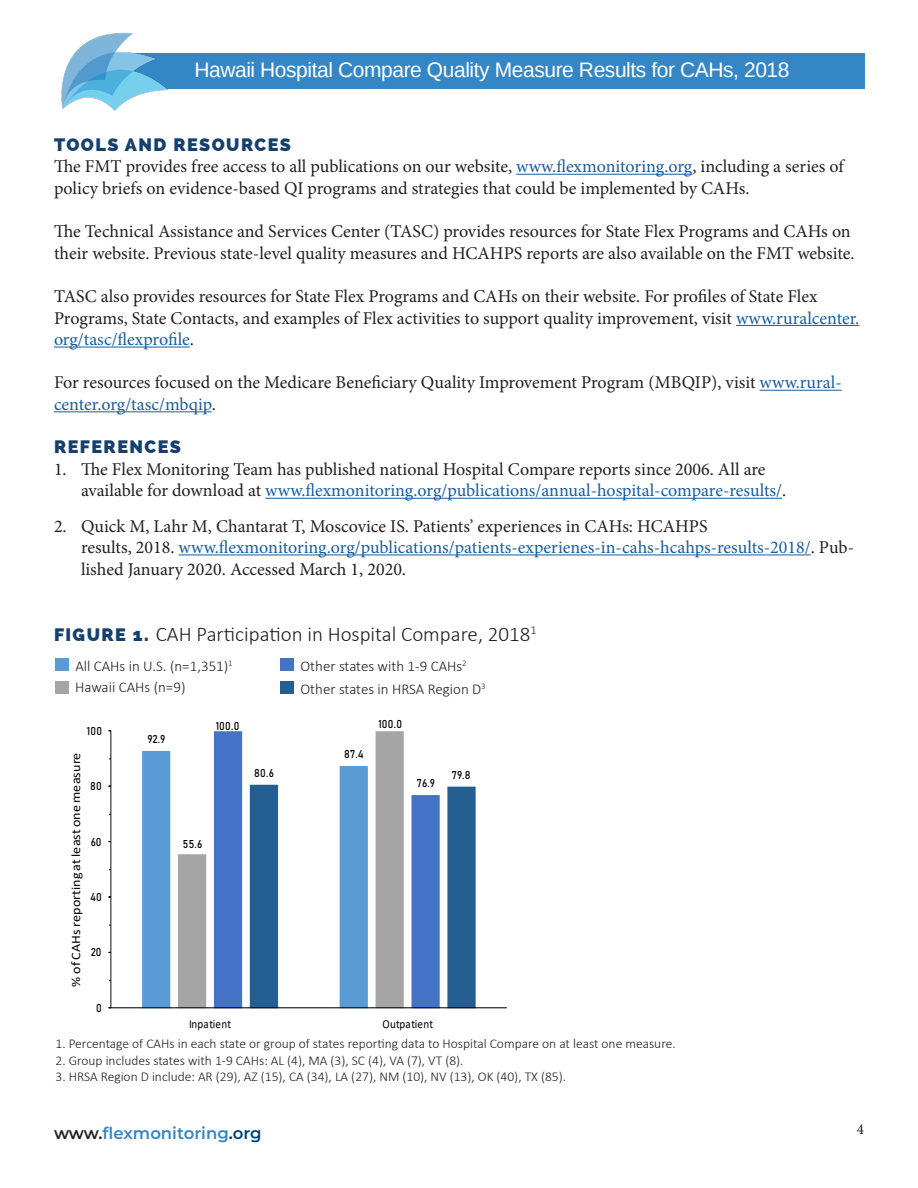
<style>
.page{position:relative;width:918px;height:1188px;background:#fff}
.page>*{position:absolute;margin:0;border:0;box-sizing:border-box;transform-origin:0 0}
.t1{font:21px "Arimo";letter-spacing:-.02em;color:#fff}
.t2{font:300 21px "Calibri";color:#231f20}
.FMT_body_text{font:18px/21.6px "Minion Pro";color:#231f20}
.FMT_body_text-2{font:800 18px "Raleway";letter-spacing:.08em;color:#15406d}
.t3{font:600 16.5px "Montserrat";color:#3486c5}
.t4{font:300 15px "Calibri";color:#231f20}
.t5{font:15px "Minion Pro";color:#231f20}
.Footnotes{font:300 13.5px "Calibri";color:#231f20}
.t6{font:12.9px "Calibri";letter-spacing:.005em;color:#000;scale:1.1 1}
.t7{font:12.15px "Calibri";letter-spacing:.015em;color:#000;scale:.91 1}
.t8{font:11.25px "Bahnschrift";letter-spacing:.005em;color:#000;scale:.91 1}
.s1{font-family:"Raleway";font-weight:800;color:#15406d}
.s2{color:#175d9e}
.s3{font-family:"Raleway";font-weight:800;font-size:18px;color:#15406d}
.s4{color:#231f20}
.s5{color:#004577}
</style>
<div class="page">
<div style="left:112px;top:53px;width:753px;height:36px;background:#3486c5"></div>
<img style="left:61px;top:32px;width:107px;height:78px">
<hr style="left:516px;top:174px;width:176px;height:1px;background:#175d9e">
<hr style="left:736px;top:325px;width:123px;height:1px;background:#175d9e">
<hr style="left:54px;top:347px;width:136px;height:1px;background:#175d9e">
<hr style="left:760px;top:390px;width:82px;height:1px;background:#175d9e">
<hr style="left:54px;top:411px;width:158px;height:1px;background:#175d9e">
<hr style="left:265px;top:498px;width:517px;height:1px;background:#175d9e">
<hr style="left:179px;top:554px;width:632px;height:1px;background:#175d9e">
<div style="left:55px;top:659px;width:14px;height:12px;background:#5b9bd5"></div>
<div style="left:281px;top:659px;width:13px;height:12px;background:#4472c4"></div>
<div style="left:55px;top:681px;width:14px;height:13px;background:#a5a5a5"></div>
<div style="left:281px;top:681px;width:13px;height:13px;background:#255e91"></div>
<div style="left:142px;top:751px;width:29px;height:256px;background:#5b9bd5"></div>
<svg style="left:178px;top:731px;width:36px;height:276px"></svg>
<svg style="left:214px;top:731px;width:190px;height:276px"></svg>
<svg style="left:250px;top:785px;width:226px;height:222px"></svg>
<hr style="left:110px;top:731px;width:1px;height:277px;background:#000">
<hr style="left:111px;top:1007px;width:396px;height:1px;background:#000">
<p class="t1" style="left:194px;top:56px;width:597px">Hawaii Hospital Compare Quality Measure Results for CAHs, 2018</p>
<p class="FMT_body_text" style="left:54px;top:134px;width:791px"><span class="s1">TOOLS AND RESOURCES<br></span>The FMT provides free access to all publications on our website, <span class="s2">www.flexmonitoring.org</span>, including a series of policy briefs on evidence-based QI programs and strategies that could be implemented by CAHs.</p>
<p class="FMT_body_text" style="left:54px;top:221px;width:802px">The Technical Assistance and Services Center (TASC) provides resources for State Flex Programs and CAHs on their website. Previous state-level quality measures and HCAHPS reports are also available on the FMT website.</p>
<p class="FMT_body_text" style="left:54px;top:286px;width:807px">TASC also provides resources for State Flex Programs and CAHs on their website. For profiles of State Flex<br>Programs, State Contacts, and examples of Flex activities to support quality improvement, visit <span class="s2">www.ruralcenter. org/tasc/flexprofile</span>.</p>
<p class="FMT_body_text" style="left:54px;top:372px;width:789px">For resources focused on the Medicare Beneficiary Quality Improvement Program (MBQIP), visit <span class="s2">www.rural&shy;center.org/tasc/mbqip</span>.</p>
<p class="FMT_body_text-2" style="left:54px;top:436px;width:129px">REFERENCES</p>
<p class="FMT_body_text" style="left:81px;top:458px;width:707px;text-indent:-27px">1. The Flex Monitoring Team has published national Hospital Compare reports since 2006. All are available for download at <span class="s2">www.flexmonitoring.org/publications/annual-hospital-compare-results/</span>.</p>
<p class="FMT_body_text" style="left:81px;top:515px;width:775px;text-indent:-27px">2. Quick M, Lahr M, Chantarat T, Moscovice IS. Patients’ experiences in CAHs: HCAHPS<br>results, 2018. <span class="s2">www.flexmonitoring.org/publications/patients-experienes-in-cahs-hcahps-results-2018/</span>. Pub&shy;lished January 2020. Accessed March 1, 2020.</p>
<p class="t2" style="left:54px;top:621px;width:484px"><span class="s3">FIGURE 1.</span> CAH Participation in Hospital Compare, 2018<sup>1</sup></p>
<p class="t4" style="left:75px;top:657px;width:159px">All CAHs in U.S. (n=1,351)<sup>1</sup></p>
<p class="t4" style="left:75px;top:678px;width:112px">Hawaii CAHs (n=9)</p>
<p class="t4" style="left:301px;top:657px;width:168px">Other states with 1-9 CAHs<sup>2</sup></p>
<p class="t4" style="left:301px;top:679px;width:187px">Other states in HRSA Region D<sup>3</sup></p>
<p class="t8" style="left:87px;top:724px;width:18px">100</p>
<p class="t6" style="left:67px;top:987px;width:214px;rotate:-90deg">% of CAHs reporting at least one measure</p>
<p class="t8" style="left:90px;top:779px;width:14px">80</p>
<p class="t8" style="left:91px;top:835px;width:13px">60</p>
<p class="t8" style="left:90px;top:890px;width:14px">40</p>
<p class="t8" style="left:91px;top:945px;width:13px">20</p>
<p class="t8" style="left:96px;top:1001px;width:8px">0</p>
<p class="t8" style="left:147px;top:732px;width:21px">92.9</p>
<p class="t8" style="left:216px;top:719px;width:27px">100.0</p>
<p class="t8" style="left:378px;top:717px;width:27px">100.0</p>
<p class="t8" style="left:344px;top:747px;width:23px">87.4</p>
<p class="t8" style="left:254px;top:766px;width:23px">80.6</p>
<p class="t8" style="left:452px;top:768px;width:22px">79.8</p>
<p class="t8" style="left:417px;top:776px;width:21px">76.9</p>
<p class="t8" style="left:183px;top:837px;width:23px">55.6</p>
<p class="t7" style="left:189px;top:1016px;width:48px">Inpatient</p>
<p class="t7" style="left:382px;top:1016px;width:57px">Outpatient</p>
<p class="Footnotes" style="left:56px;top:1036px;width:622px">1. Percentage of CAHs in each state or group of states reporting data to Hospital Compare on at least one measure.</p>
<p class="Footnotes" style="left:56px;top:1052px;width:410px">2. Group includes states with 1-9 CAHs: AL (4), MA (3), SC (4), VA (7), VT (8).</p>
<p class="Footnotes" style="left:56px;top:1068px;width:512px">3. HRSA Region D include: AR (29), AZ (15), CA (34), LA (27), NM (10), NV (13), OK (40), TX (85).</p>
<p class="t3" style="left:54px;top:1121px;width:209px"><span class="s4">www.</span>flexmonitoring<span class="s4">.</span><span class="s5">org</span></p>
<p class="t5" style="left:857px;top:1119px;width:9px">4</p>
</div>
